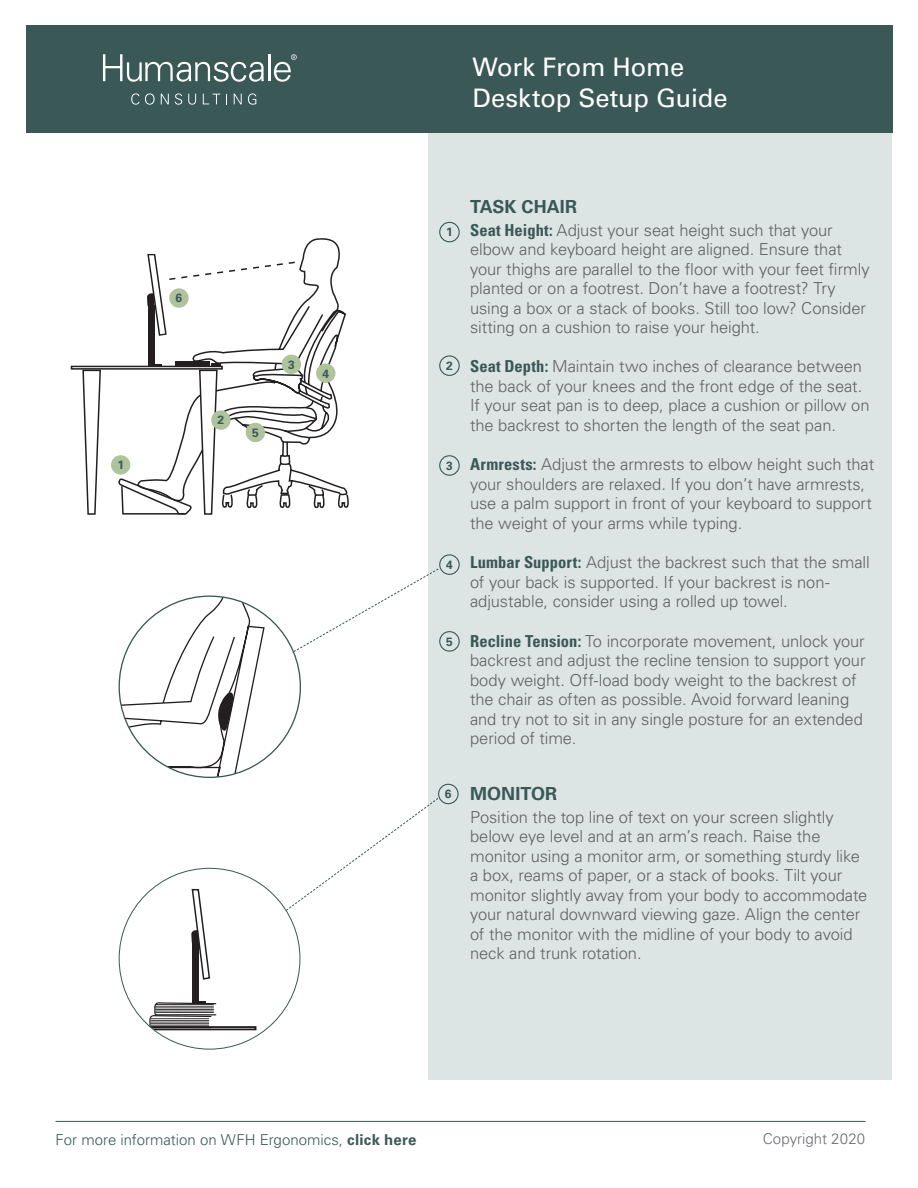
<style>
.page{position:relative;width:918px;height:1188px;background:#fff}
.page>*{position:absolute;margin:0;border:0;box-sizing:border-box;transform-origin:0 0}
.t1{font:25.5px/31.2px "Univers LT Std";color:#fff}
.Copy{font:700 18px "Univers LT Std";color:#3a5956}
.Copy-2{font:300 16.5px/19.5px "Univers LT Std";letter-spacing:-.005em;color:#5e6263}
.t2{font:300 15px "Univers LT Std";color:#3a5956}
.t3{font:300 15px "Univers LT Std";letter-spacing:.005em;color:#6c6d70}
.t4{font:700 12px "Univers LT Std";color:#3a5956}
.s1{font-weight:700;font-stretch:condensed;color:#3a5956}
.s2{font-weight:700;color:#3c5956}
</style>
<div class="page">
<div style="left:429px;top:122px;width:463px;height:958px;background:#dce4e4"></div>
<div style="left:26px;top:25px;width:866px;height:108px;background:#3a5956"></div>
<svg style="left:103px;top:54px;width:161px;height:28px"></svg>
<hr style="left:268px;top:54px;width:2px;height:27px;background:#fff">
<svg style="left:274px;top:54px;width:23px;height:28px"></svg>
<svg style="left:131px;top:93px;width:24px;height:12px"></svg>
<svg style="left:161px;top:94px;width:8px;height:10px"></svg>
<svg style="left:175px;top:93px;width:7px;height:12px"></svg>
<svg style="left:188px;top:94px;width:8px;height:11px"></svg>
<svg style="left:203px;top:94px;width:17px;height:10px"></svg>
<svg style="left:234px;top:94px;width:8px;height:10px"></svg>
<svg style="left:248px;top:93px;width:8px;height:12px"></svg>
<div style="left:439px;top:222px;width:21px;height:20px;border:1px solid #3a5956;border-radius:50%"></div>
<div style="left:439px;top:355px;width:21px;height:21px;border:1px solid #3a5956;border-radius:50%"></div>
<div style="left:439px;top:455px;width:21px;height:21px;border:1px solid #3a5956;border-radius:50%"></div>
<div style="left:439px;top:554px;width:21px;height:21px;border:1px solid #3a5956;border-radius:50%"></div>
<div style="left:439px;top:631px;width:21px;height:21px;border:1px solid #3a5956;border-radius:50%"></div>
<hr style="left:56px;top:1121px;width:810px;height:1px;background:#3a5956">
<div style="left:438px;top:784px;width:21px;height:20px;border:1px solid #3a5956;border-radius:50%"></div>
<svg style="left:119px;top:597px;width:146px;height:180px"></svg>
<svg style="left:154px;top:238px;width:195px;height:271px"></svg>
<svg style="left:82px;top:370px;width:19px;height:145px"></svg>
<div style="left:175px;top:361px;width:35px;height:5px;background:#231f20"></div>
<svg style="left:147px;top:253px;width:149px;height:84px"></svg>
<div style="left:71px;top:366px;width:152px;height:4px;border:2px solid #231f20"></div>
<svg style="left:285px;top:797px;width:154px;height:114px"></svg>
<svg style="left:293px;top:568px;width:146px;height:85px"></svg>
<div style="left:169px;top:288px;width:20px;height:20px;background:#afc39d;border-radius:50%"></div>
<div style="left:282px;top:355px;width:19px;height:19px;background:#afc39d;border-radius:50%"></div>
<div style="left:316px;top:363px;width:20px;height:20px;background:#afc39d;border-radius:50%"></div>
<div style="left:111px;top:455px;width:19px;height:20px;background:#afc39d;border-radius:50%"></div>
<div style="left:211px;top:410px;width:20px;height:20px;background:#afc39d;border-radius:50%"></div>
<div style="left:246px;top:423px;width:19px;height:19px;background:#afc39d;border-radius:50%"></div>
<div style="left:148px;top:306px;width:6px;height:60px;background:#231f20"></div>
<svg style="left:118px;top:363px;width:102px;height:152px"></svg>
<svg style="left:305px;top:399px;width:9px;height:10px"></svg>
<svg style="left:304px;top:417px;width:14px;height:13px"></svg>
<svg style="left:274px;top:362px;width:4px;height:9px"></svg>
<svg style="left:191px;top:888px;width:20px;height:92px"></svg>
<div style="left:192px;top:943px;width:7px;height:60px;background:#231f20"></div>
<svg style="left:129px;top:1001px;width:128px;height:29px"></svg>
<p class="t4" style="left:117px;top:458px;width:8px">1</p>
<p class="t4" style="left:176px;top:291px;width:8px">6</p>
<p class="t4" style="left:218px;top:413px;width:8px">2</p>
<p class="t4" style="left:252px;top:426px;width:8px">5</p>
<p class="t4" style="left:288px;top:357px;width:8px">3</p>
<p class="t4" style="left:322px;top:366px;width:8px">4</p>
<p class="t1" style="left:472px;top:52px;width:257px">Work From Home<br>Desktop Setup Guide</p>
<p class="t4" style="left:446px;top:225px;width:8px">1</p>
<p class="t4" style="left:446px;top:359px;width:8px">2</p>
<p class="t4" style="left:446px;top:459px;width:8px">3</p>
<p class="t4" style="left:446px;top:558px;width:8px">4</p>
<p class="t4" style="left:446px;top:634px;width:8px">5</p>
<p class="t4" style="left:445px;top:787px;width:8px">6</p>
<p class="Copy" style="left:470px;top:196px;width:108px">TASK CHAIR</p>
<p class="Copy-2" style="left:470px;top:220px;width:401px"><span class="s1">Seat Height:</span> Adjust your seat height such that your elbow and keyboard height are aligned. Ensure that your thighs are parallel to the floor with your feet firmly planted or on a footrest. Don’t have a footrest? Try using a box or a stack of books. Still too low? Consider sitting on a cushion to raise your height.</p>
<p class="Copy-2" style="left:470px;top:357px;width:401px"><span class="s1">Seat Depth:</span> Maintain two inches of clearance between the back of your knees and the front edge of the seat.<br>If your seat pan is to deep, place a cushion or pillow on the backrest to shorten the length of the seat pan.</p>
<p class="Copy-2" style="left:470px;top:455px;width:406px"><span class="s1">Armrests:</span> Adjust the armrests to elbow height such that your shoulders are relaxed. If you don’t have armrests, use a palm support in front of your keyboard to support the weight of your arms while typing.</p>
<p class="Copy-2" style="left:470px;top:553px;width:401px"><span class="s1">Lumbar Support:</span> Adjust the backrest such that the small of your back is supported. If your backrest is non&shy;adjustable, consider using a rolled up towel.</p>
<p class="Copy-2" style="left:470px;top:631px;width:397px"><span class="s1">Recline Tension:</span> To incorporate movement, unlock your backrest and adjust the recline tension to support your body weight. Off-load body weight to the backrest of the chair as often as possible. Avoid forward leaning and try not to sit in any single posture for an extended period of time.</p>
<p class="Copy" style="left:470px;top:783px;width:89px">MONITOR</p>
<p class="Copy-2" style="left:470px;top:807px;width:399px">Position the top line of text on your screen slightly below eye level and at an arm’s reach. Raise the monitor using a monitor arm, or something sturdy like a box, reams of paper, or a stack of books. Tilt your monitor slightly away from your body to accommodate your natural downward viewing gaze. Align the center of the monitor with the midline of your body to avoid neck and trunk rotation.</p>
<p class="t2" style="left:56px;top:1131px;width:362px">For more information on WFH Ergonomics, <span class="s2">click here</span></p>
<p class="t3" style="left:763px;top:1130px;width:104px">Copyright 2020</p>
</div>
